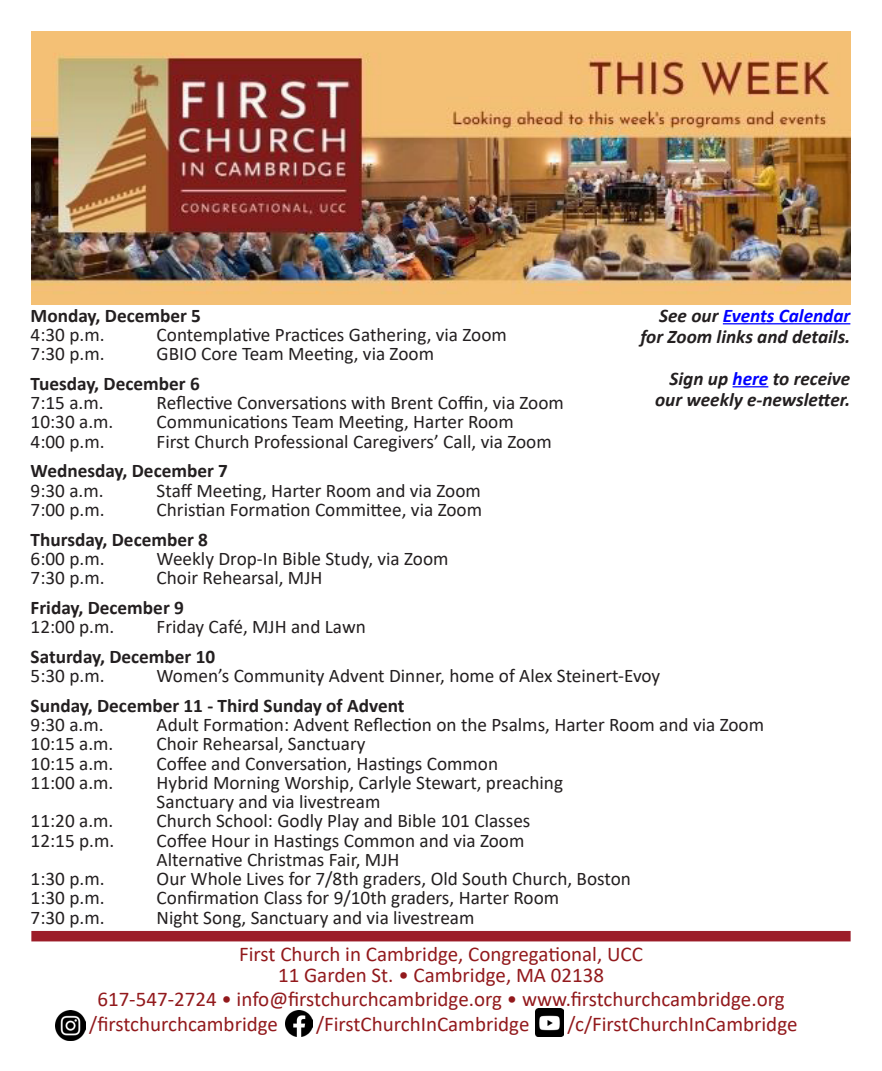
<style>
.page{position:relative;width:882px;height:1071px;background:#fff}
.page>*{position:absolute;margin:0;border:0;box-sizing:border-box;transform-origin:0 0}
.Paragraph_Style_1{font:21px "Calibri";color:#92191c}
.Paragraph_Style_1-2{font:19.25px "Calibri";color:#231f20}
.Paragraph_Style_1-3{font:700 19.25px "Calibri";color:#231f20}
.Paragraph_Style_1-4{font:italic 700 19.25px "Calibri";color:#231f20}
.Paragraph_Style_1-5{font:italic 700 19.25px "Calibri";color:#00f}
.s1{color:#231f20}
.s2{color:#00f}
</style>
<div class="page">
<div style="left:31px;top:931px;width:820px;height:10px;background:#9c1c28"></div>
<img style="left:56px;top:1010px;width:29px;height:30px">
<img style="left:286px;top:1011px;width:26px;height:26px">
<img style="left:535px;top:1008px;width:29px;height:29px">
<img style="left:31px;top:31px;width:819px;height:274px">
<hr style="left:723px;top:323px;width:127px;height:1px;background:#00f">
<hr style="left:733px;top:386px;width:35px;height:1px;background:#00f">
<p class="Paragraph_Style_1-3" style="left:31px;top:302px;width:172px">Monday, December 5</p>
<p class="Paragraph_Style_1-2" style="left:31px;top:321px;width:75px">4:30 p.m.</p>
<p class="Paragraph_Style_1-2" style="left:157px;top:321px;width:352px">Contemplative Practices Gathering, via Zoom</p>
<p class="Paragraph_Style_1-2" style="left:31px;top:340px;width:75px">7:30 p.m.</p>
<p class="Paragraph_Style_1-2" style="left:157px;top:340px;width:279px">GBIO Core Team Meeting, via Zoom</p>
<p class="Paragraph_Style_1-3" style="left:31px;top:370px;width:171px">Tuesday, December 6</p>
<p class="Paragraph_Style_1-2" style="left:31px;top:389px;width:75px">7:15 a.m.</p>
<p class="Paragraph_Style_1-2" style="left:157px;top:389px;width:409px">Reflective Conversations with Brent Coffin, via Zoom</p>
<p class="Paragraph_Style_1-2" style="left:31px;top:409px;width:84px">10:30 a.m.</p>
<p class="Paragraph_Style_1-2" style="left:157px;top:409px;width:359px">Communications Team Meeting, Harter Room</p>
<p class="Paragraph_Style_1-2" style="left:31px;top:428px;width:75px">4:00 p.m.</p>
<p class="Paragraph_Style_1-2" style="left:157px;top:428px;width:397px">First Church Professional Caregivers’ Call, via Zoom</p>
<p class="Paragraph_Style_1-3" style="left:31px;top:457px;width:199px">Wednesday, December 7</p>
<p class="Paragraph_Style_1-2" style="left:31px;top:477px;width:75px">9:30 a.m.</p>
<p class="Paragraph_Style_1-2" style="left:157px;top:477px;width:326px">Staff Meeting, Harter Room and via Zoom</p>
<p class="Paragraph_Style_1-2" style="left:31px;top:496px;width:75px">7:00 p.m.</p>
<p class="Paragraph_Style_1-2" style="left:157px;top:496px;width:327px">Christian Formation Committee, via Zoom</p>
<p class="Paragraph_Style_1-3" style="left:31px;top:526px;width:179px">Thursday, December 8</p>
<p class="Paragraph_Style_1-2" style="left:31px;top:545px;width:75px">6:00 p.m.</p>
<p class="Paragraph_Style_1-2" style="left:157px;top:545px;width:293px">Weekly Drop-In Bible Study, via Zoom</p>
<p class="Paragraph_Style_1-2" style="left:31px;top:564px;width:75px">7:30 p.m.</p>
<p class="Paragraph_Style_1-2" style="left:157px;top:564px;width:167px">Choir Rehearsal, MJH</p>
<p class="Paragraph_Style_1-3" style="left:31px;top:594px;width:155px">Friday, December 9</p>
<p class="Paragraph_Style_1-2" style="left:31px;top:613px;width:85px">12:00 p.m.</p>
<p class="Paragraph_Style_1-2" style="left:157px;top:613px;width:211px">Friday Café, MJH and Lawn</p>
<p class="Paragraph_Style_1-3" style="left:31px;top:643px;width:186px">Saturday, December 10</p>
<p class="Paragraph_Style_1-2" style="left:31px;top:662px;width:75px">5:30 p.m.</p>
<p class="Paragraph_Style_1-2" style="left:157px;top:662px;width:505px">Women’s Community Advent Dinner, home of Alex Steinert-Evoy</p>
<p class="Paragraph_Style_1-3" style="left:31px;top:692px;width:375px">Sunday, December 11 - Third Sunday of Advent</p>
<p class="Paragraph_Style_1-2" style="left:31px;top:711px;width:75px">9:30 a.m.</p>
<p class="Paragraph_Style_1-2" style="left:157px;top:711px;width:609px">Adult Formation: Advent Reflection on the Psalms, Harter Room and via Zoom</p>
<p class="Paragraph_Style_1-2" style="left:31px;top:731px;width:84px">10:15 a.m.</p>
<p class="Paragraph_Style_1-2" style="left:157px;top:731px;width:210px">Choir Rehearsal, Sanctuary</p>
<p class="Paragraph_Style_1-2" style="left:31px;top:750px;width:84px">10:15 a.m.</p>
<p class="Paragraph_Style_1-2" style="left:157px;top:750px;width:343px">Coffee and Conversation, Hastings Common</p>
<p class="Paragraph_Style_1-2" style="left:31px;top:769px;width:84px">11:00 a.m.</p>
<p class="Paragraph_Style_1-2" style="left:157px;top:769px;width:408px">Hybrid Morning Worship, Carlyle Stewart, preaching</p>
<p class="Paragraph_Style_1-2" style="left:157px;top:788px;width:225px">Sanctuary and via livestream</p>
<p class="Paragraph_Style_1-2" style="left:31px;top:808px;width:84px">11:20 a.m.</p>
<p class="Paragraph_Style_1-2" style="left:157px;top:808px;width:375px">Church School: Godly Play and Bible 101 Classes</p>
<p class="Paragraph_Style_1-2" style="left:31px;top:827px;width:85px">12:15 p.m.</p>
<p class="Paragraph_Style_1-2" style="left:157px;top:827px;width:369px">Coffee Hour in Hastings Common and via Zoom</p>
<p class="Paragraph_Style_1-2" style="left:157px;top:846px;width:244px">Alternative Christmas Fair, MJH</p>
<p class="Paragraph_Style_1-2" style="left:31px;top:865px;width:75px">1:30 p.m.</p>
<p class="Paragraph_Style_1-2" style="left:157px;top:865px;width:476px">Our Whole Lives for 7/8th graders, Old South Church, Boston</p>
<p class="Paragraph_Style_1-2" style="left:31px;top:885px;width:75px">1:30 p.m.</p>
<p class="Paragraph_Style_1-2" style="left:157px;top:885px;width:404px">Confirmation Class for 9/10th graders, Harter Room</p>
<p class="Paragraph_Style_1-2" style="left:31px;top:904px;width:75px">7:30 p.m.</p>
<p class="Paragraph_Style_1-2" style="left:157px;top:904px;width:319px">Night Song, Sanctuary and via livestream</p>
<p class="Paragraph_Style_1" style="left:239px;top:939px;width:405px">First Church in Cambridge, Congregational, UCC</p>
<p class="Paragraph_Style_1" style="left:278px;top:960px;width:328px">11 Garden St. • Cambridge, MA 02138</p>
<p class="Paragraph_Style_1" style="left:97px;top:985px;width:689px">617-547-2724 • info@firstchurchcambridge.org • www.firstchurchcambridge.org</p>
<p class="Paragraph_Style_1" style="left:89px;top:1009px;width:190px">/firstchurchcambridge</p>
<p class="Paragraph_Style_1" style="left:316px;top:1009px;width:215px">/FirstChurchInCambridge</p>
<p class="Paragraph_Style_1" style="left:567px;top:1009px;width:232px">/c/FirstChurchInCambridge</p>
<p class="Paragraph_Style_1-5" style="left:659px;top:302px;width:193px"><span class="s1">See our</span> Events Calendar</p>
<p class="Paragraph_Style_1-4" style="left:640px;top:323px;width:212px">for Zoom links and details.</p>
<p class="Paragraph_Style_1-4" style="left:670px;top:365px;width:182px">Sign up <span class="s2">here</span> to receive</p>
<p class="Paragraph_Style_1-4" style="left:655px;top:386px;width:197px">our weekly e-newsletter.</p>
</div>
